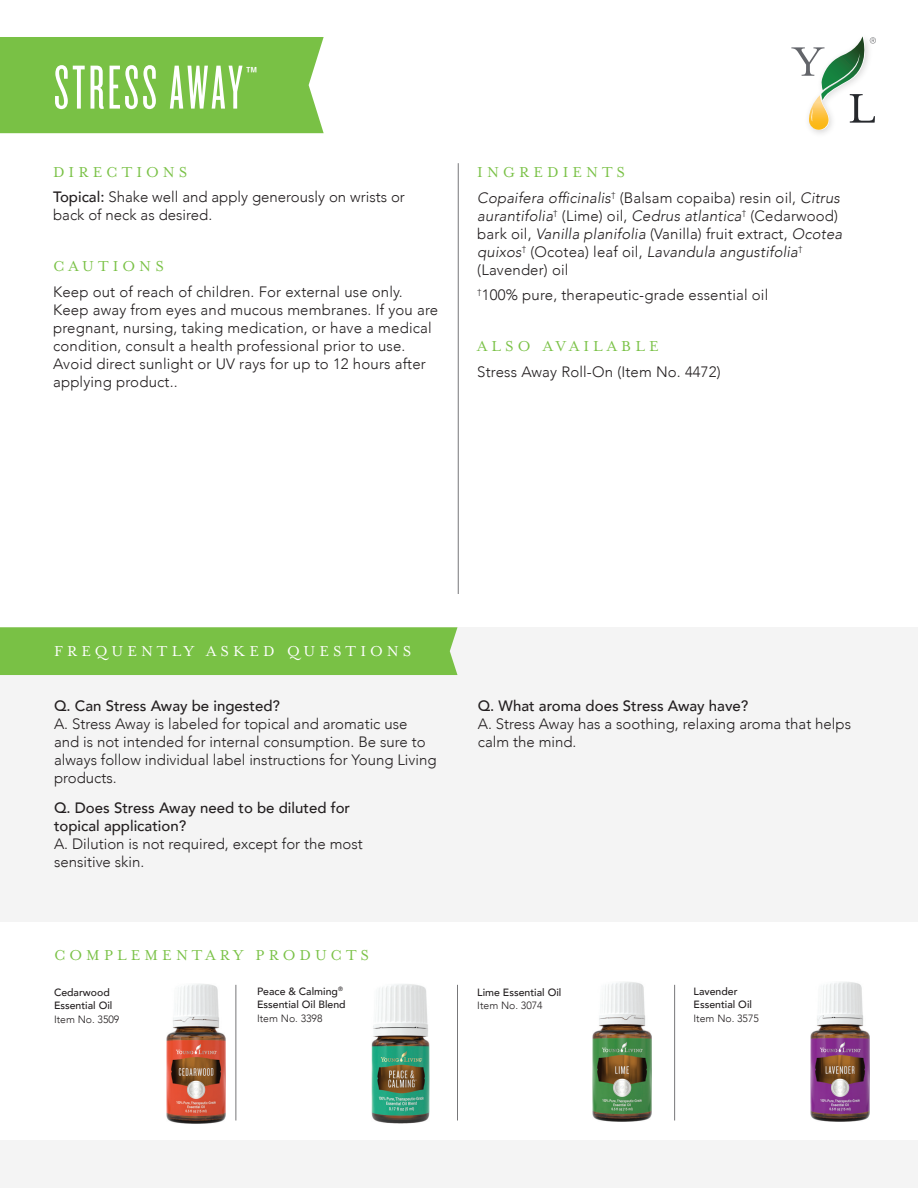
<style>
.page{position:relative;width:918px;height:1188px;background:#fff}
.page>*{position:absolute;margin:0;border:0;box-sizing:border-box;transform-origin:0 0}
.t1{font:64.5px "Knockout 26 Junior Flywght";letter-spacing:.05em;color:#fff}
.t2{font:16.5px "Mrs Eaves OT";letter-spacing:.25em;color:#79c145}
.t3{font:16.5px "Mrs Eaves OT";letter-spacing:.25em;color:#fff}
.t4{font:300 15px/18px "Avenir";color:#231f20}
.t5{font:500 10.5px/13.5px "Avenir";color:#231f20}
.t6{font:300 10.5px "Avenir";color:#231f20}
.s1{font-weight:500}
.s2{font-style:italic}
</style>
<div class="page">
<img style="left:167px;top:984px;width:58px;height:140px">
<img style="left:372px;top:984px;width:57px;height:140px">
<img style="left:593px;top:982px;width:58px;height:139px">
<img style="left:811px;top:982px;width:58px;height:139px">
<div style="left:0;top:627px;width:918px;height:295px;background:#f4f4f4"></div>
<div style="left:0;top:37px;width:324px;height:96px;background:#79c145"></div>
<div style="left:0;top:627px;width:458px;height:48px;background:#79c145"></div>
<hr style="left:458px;top:163px;width:1px;height:431px;background:#777779">
<svg style="left:791px;top:36px;width:85px;height:94px"></svg>
<hr style="left:236px;top:985px;width:1px;height:135px;background:#777779">
<hr style="left:457px;top:985px;width:1px;height:135px;background:#777779">
<hr style="left:674px;top:985px;width:1px;height:135px;background:#777779">
<div style="left:0;top:1140px;width:918px;height:48px;background:#f4f4f4"></div>
<p class="t1" style="left:54px;top:52px;width:205px">STRESS AWAY<sup>™</sup></p>
<p class="t2" style="left:53px;top:163px;width:136px">DIRECTIONS</p>
<p class="t4" style="left:53px;top:188px;width:353px"><span class="s1">Topical:</span> Shake well and apply generously on wrists or back of neck as desired.</p>
<p class="t2" style="left:53px;top:257px;width:112px">CAUTIONS</p>
<p class="t4" style="left:53px;top:283px;width:387px">Keep out of reach of children. For external use only.<br>Keep away from eyes and mucous membranes. If you are pregnant, nursing, taking medication, or have a medical condition, consult a health professional prior to use.<br>Avoid direct sunlight or UV rays for up to 12 hours after applying product..</p>
<p class="t2" style="left:477px;top:163px;width:149px">INGREDIENTS</p>
<p class="t4" style="left:477px;top:188px;width:367px"><span class="s2">Copaifera officinalis</span><sup>†</sup> (Balsam copaiba) resin oil, <span class="s2">Citrus aurantifolia</span><sup>†</sup> (Lime) oil, <span class="s2">Cedrus atlantica</span><sup>†</sup> (Cedarwood) bark oil, <span class="s2">Vanilla planifolia</span> (Vanilla) fruit extract, <span class="s2">Ocotea quixos</span><sup>†</sup> (Ocotea) leaf oil, <span class="s2">Lavandula angustifolia</span><sup>† </sup>(Lavender) oil</p>
<p class="t4" style="left:477px;top:286px;width:292px"><sup>†</sup>100% pure, therapeutic-grade essential oil</p>
<p class="t2" style="left:477px;top:337px;width:183px">ALSO AVAILABLE</p>
<p class="t4" style="left:477px;top:362px;width:245px">Stress Away Roll-On (Item No. 4472)</p>
<p class="t3" style="left:54px;top:642px;width:359px">FREQUENTLY ASKED QUESTIONS</p>
<p class="t4" style="left:54px;top:697px;width:384px"><span class="s1">Q. Can Stress Away be ingested?<br></span>A. Stress Away is labeled for topical and aromatic use<br>and is not intended for internal consumption. Be sure to always follow individual label instructions for Young Living products.</p>
<p class="t4" style="left:54px;top:799px;width:310px"><span class="s1">Q. Does Stress Away need to be diluted for topical application?<br></span>A. Dilution is not required, except for the most sensitive skin.</p>
<p class="t2" style="left:54px;top:946px;width:317px">COMPLEMENTARY PRODUCTS</p>
<p class="t5" style="left:54px;top:985px;width:60px">Cedarwood<br>Essential Oil</p>
<p class="t6" style="left:54px;top:1013px;width:67px">Item No. 3509</p>
<p class="t5" style="left:257px;top:984px;width:90px">Peace &amp; Calming<sup>®<br></sup>Essential Oil Blend</p>
<p class="t6" style="left:257px;top:1012px;width:67px">Item No. 3398</p>
<p class="t4" style="left:478px;top:697px;width:375px"><span class="s1">Q. What aroma does Stress Away have?<br></span>A. Stress Away has a soothing, relaxing aroma that helps calm the mind.</p>
<p class="t5" style="left:477px;top:985px;width:86px">Lime Essential Oil</p>
<p class="t6" style="left:477px;top:999px;width:67px">Item No. 3074</p>
<p class="t5" style="left:694px;top:984px;width:60px">Lavender<br>Essential Oil</p>
<p class="t6" style="left:694px;top:1012px;width:67px">Item No. 3575</p>
</div>
